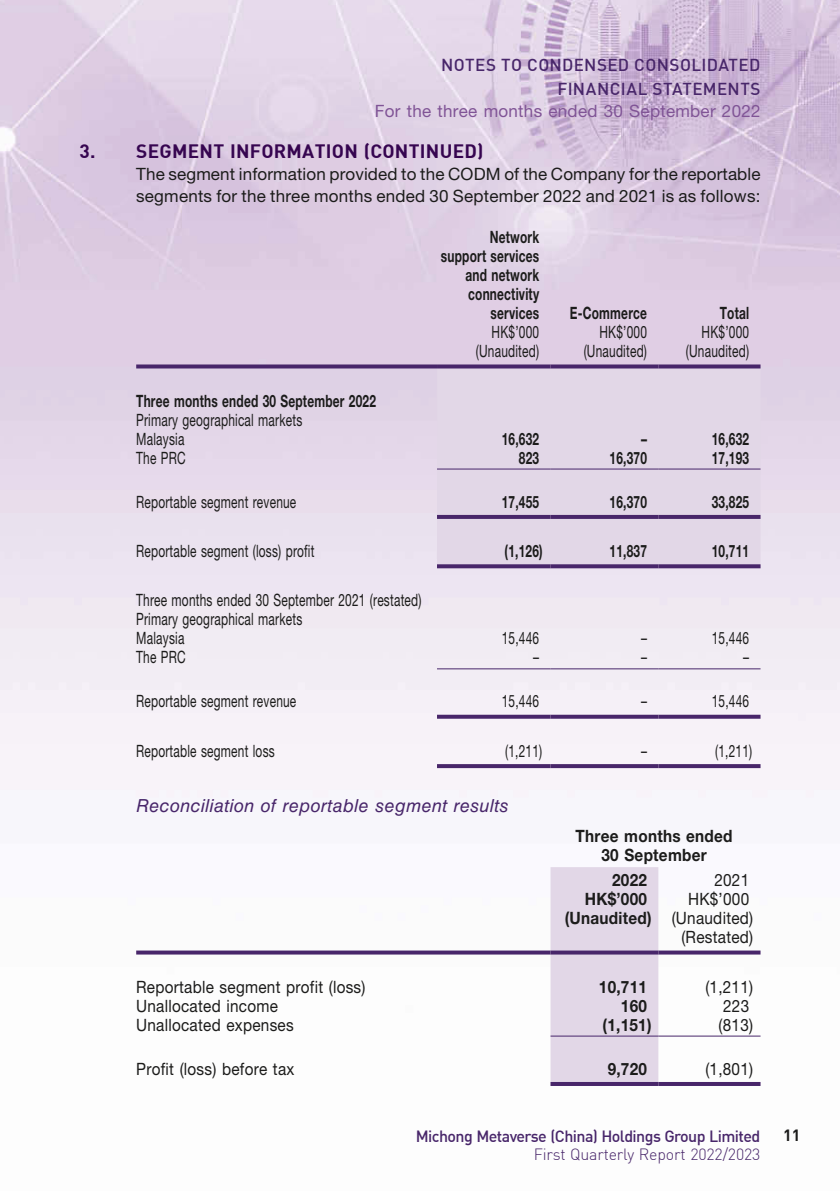
<style>
.page{position:relative;width:840px;height:1191px;background:#fff}
.page>*{position:absolute;margin:0;border:0;box-sizing:border-box;transform-origin:0 0}
.t1{font:700 19px "DIN";letter-spacing:.015em;color:#360550}
.t2{font:italic 18px "Helvetica LT Std";letter-spacing:.015em;color:#48266a}
.t3{font:17px/19px "Helvetica Neue LT Std";letter-spacing:.015em;color:#1c1c1b;scale:.7 1}
.t4{font:700 17px/19px "Helvetica Neue LT Std";letter-spacing:.015em;color:#1c1c1b;text-align:right;scale:.7 1}
.t5{font:17px/19px "Helvetica Neue LT Std";letter-spacing:.015em;color:#1c1c1b;text-align:right;scale:.9 1}
.t6{font:17px/22px "Helvetica Neue LT Std";letter-spacing:.015em;color:#1c1c1b}
.t7{font:700 17px/19px "Helvetica Neue LT Std";letter-spacing:.015em;color:#1c1c1b;text-align:center;scale:.9 1}
.t8{font:500 17px/24px "DIN";letter-spacing:.02em;color:#48266a;text-align:right}
.t9{font:17px "Helvetica Neue LT Std";letter-spacing:.015em;color:#805496}
.t10{font:500 16px "DIN";letter-spacing:-.035em;color:#48266a}
.t11{font:300 16px "DIN";letter-spacing:-.01em;color:#48266a}
.t12{font:700 16px "DIN";color:#1c1c1b}
.s1{font-weight:700}
</style>
<div class="page">
<img style="left:0;top:0;width:839px;height:1086px">
<div style="left:437px;top:368px;width:323px;height:196px;background:#e2d7e7"></div>
<svg style="left:136px;top:364px;width:301px;height:4px"></svg>
<svg style="left:437px;top:364px;width:113px;height:4px"></svg>
<svg style="left:550px;top:364px;width:108px;height:4px"></svg>
<svg style="left:658px;top:364px;width:102px;height:4px"></svg>
<hr style="left:437px;top:468px;width:113px;height:1px;background:#48266a">
<hr style="left:550px;top:468px;width:108px;height:1px;background:#48266a">
<hr style="left:658px;top:468px;width:102px;height:1px;background:#48266a">
<hr style="left:437px;top:515px;width:113px;height:4px;background:#48266a">
<hr style="left:550px;top:515px;width:108px;height:4px;background:#48266a">
<hr style="left:658px;top:515px;width:102px;height:4px;background:#48266a">
<svg style="left:437px;top:564px;width:113px;height:4px"></svg>
<svg style="left:550px;top:564px;width:108px;height:4px"></svg>
<svg style="left:658px;top:564px;width:102px;height:4px"></svg>
<hr style="left:437px;top:668px;width:113px;height:1px;background:#48266a">
<hr style="left:550px;top:668px;width:108px;height:1px;background:#48266a">
<hr style="left:658px;top:668px;width:102px;height:1px;background:#48266a">
<svg style="left:437px;top:714px;width:113px;height:4px"></svg>
<svg style="left:550px;top:714px;width:108px;height:4px"></svg>
<svg style="left:658px;top:714px;width:102px;height:4px"></svg>
<svg style="left:437px;top:764px;width:113px;height:4px"></svg>
<svg style="left:550px;top:764px;width:108px;height:4px"></svg>
<svg style="left:658px;top:764px;width:102px;height:4px"></svg>
<div style="left:550px;top:867px;width:108px;height:215px;background:#e2d7e7"></div>
<svg style="left:136px;top:950px;width:414px;height:4px;background:#60437d"></svg>
<svg style="left:550px;top:950px;width:108px;height:4px"></svg>
<svg style="left:658px;top:950px;width:102px;height:4px"></svg>
<hr style="left:550px;top:1035px;width:108px;height:1px;background:#48266a">
<hr style="left:658px;top:1035px;width:102px;height:1px;background:#48266a">
<hr style="left:550px;top:1082px;width:108px;height:4px;background:#48266a">
<hr style="left:658px;top:1082px;width:102px;height:4px;background:#48266a">
<p class="t8" style="left:441px;top:52px;width:321px">NOTES TO CONDENSED CONSOLIDATED<br>FINANCIAL STATEMENTS</p>
<p class="t9" style="left:374px;top:100px;width:387px">For the three months ended 30 September 2022</p>
<p class="t1" style="left:79px;top:139px;width:405px">3. SEGMENT INFORMATION (CONTINUED)</p>
<p class="t6" style="left:136px;top:163px;width:625px">The segment information provided to the CODM of the Company for the reportable segments for the three months ended 30 September 2022 and 2021 is as follows:</p>
<p class="t4" style="left:440px;top:227px;width:142px">Network support services and network connectivity services</p>
<p class="t4" style="left:569px;top:303px;width:112px">E-Commerce</p>
<p class="t4" style="left:719px;top:303px;width:44px">Total</p>
<p class="t4" style="left:136px;top:390px;width:344px">Three months ended 30 September 2022</p>
<p class="t3" style="left:136px;top:410px;width:238px">Primary geographical markets<br>Malaysia</p>
<p class="t3" style="left:491px;top:322px;width:69px">HK$’000</p>
<p class="t3" style="left:599px;top:322px;width:69px">HK$’000</p>
<p class="t3" style="left:701px;top:322px;width:69px">HK$’000</p>
<p class="t3" style="left:475px;top:341px;width:92px">(Unaudited)</p>
<p class="t3" style="left:583px;top:341px;width:92px">(Unaudited)</p>
<p class="t3" style="left:685px;top:341px;width:92px">(Unaudited)</p>
<p class="t4" style="left:501px;top:428px;width:55px">16,632</p>
<p class="t4" style="left:640px;top:428px;width:10px">–</p>
<p class="t4" style="left:711px;top:428px;width:55px">16,632</p>
<p class="t3" style="left:136px;top:448px;width:72px">The PRC</p>
<p class="t4" style="left:518px;top:447px;width:30px">823</p>
<p class="t4" style="left:609px;top:447px;width:55px">16,370</p>
<p class="t4" style="left:711px;top:447px;width:55px">17,193</p>
<p class="t3" style="left:136px;top:492px;width:230px">Reportable segment revenue</p>
<p class="t4" style="left:501px;top:491px;width:55px">17,455</p>
<p class="t4" style="left:609px;top:491px;width:55px">16,370</p>
<p class="t4" style="left:711px;top:491px;width:55px">33,825</p>
<p class="t3" style="left:136px;top:541px;width:256px">Reportable segment (loss) profit</p>
<p class="t4" style="left:504px;top:541px;width:56px">(1,126)</p>
<p class="t4" style="left:609px;top:541px;width:55px">11,837</p>
<p class="t4" style="left:711px;top:541px;width:55px">10,711</p>
<p class="t3" style="left:136px;top:590px;width:409px">Three months ended 30 September 2021 (restated)<br>Primary geographical markets<br>Malaysia</p>
<p class="t3" style="left:501px;top:628px;width:55px">15,446</p>
<p class="t3" style="left:640px;top:628px;width:10px">–</p>
<p class="t3" style="left:711px;top:628px;width:55px">15,446</p>
<p class="t3" style="left:136px;top:647px;width:72px">The PRC</p>
<p class="t3" style="left:533px;top:647px;width:10px">–</p>
<p class="t3" style="left:640px;top:647px;width:10px">–</p>
<p class="t3" style="left:742px;top:647px;width:10px">–</p>
<p class="t3" style="left:136px;top:691px;width:230px">Reportable segment revenue</p>
<p class="t3" style="left:501px;top:691px;width:55px">15,446</p>
<p class="t3" style="left:640px;top:691px;width:10px">–</p>
<p class="t3" style="left:711px;top:691px;width:55px">15,446</p>
<p class="t3" style="left:136px;top:741px;width:199px">Reportable segment loss</p>
<p class="t3" style="left:505px;top:741px;width:55px">(1,211)</p>
<p class="t3" style="left:640px;top:741px;width:10px">–</p>
<p class="t3" style="left:714px;top:741px;width:55px">(1,211)</p>
<p class="t2" style="left:136px;top:795px;width:374px">Reconciliation of reportable segment results</p>
<p class="t7" style="left:575px;top:826px;width:176px">Three months ended<br>30 September</p>
<p class="t7" style="left:612px;top:870px;width:40px">2022</p>
<p class="t5" style="left:714px;top:870px;width:40px">2021</p>
<p class="t7" style="left:584px;top:889px;width:71px">HK$’000</p>
<p class="t5" style="left:564px;top:889px;width:211px">HK$’000<br><span class="s1">(Unaudited)</span> (Unaudited) (Restated)</p>
<p class="t5" style="left:136px;top:976px;width:256px">Reportable segment profit (loss)</p>
<p class="t7" style="left:598px;top:976px;width:55px">10,711</p>
<p class="t5" style="left:705px;top:976px;width:55px">(1,211)</p>
<p class="t5" style="left:136px;top:995px;width:159px">Unallocated income</p>
<p class="t7" style="left:620px;top:995px;width:30px">160</p>
<p class="t5" style="left:722px;top:995px;width:30px">223</p>
<p class="t5" style="left:136px;top:1014px;width:176px">Unallocated expenses</p>
<p class="t7" style="left:602px;top:1014px;width:56px">(1,151)</p>
<p class="t5" style="left:718px;top:1014px;width:40px">(813)</p>
<p class="t5" style="left:136px;top:1058px;width:177px">Profit (loss) before tax</p>
<p class="t7" style="left:607px;top:1058px;width:45px">9,720</p>
<p class="t5" style="left:705px;top:1058px;width:55px">(1,801)</p>
<p class="t10" style="left:415px;top:1126px;width:346px">Michong Metaverse (China) Holdings Group Limited</p>
<p class="t12" style="left:782px;top:1125px;width:19px">11</p>
<p class="t11" style="left:533px;top:1144px;width:228px">First Quarterly Report 2022/2023</p>
</div>
